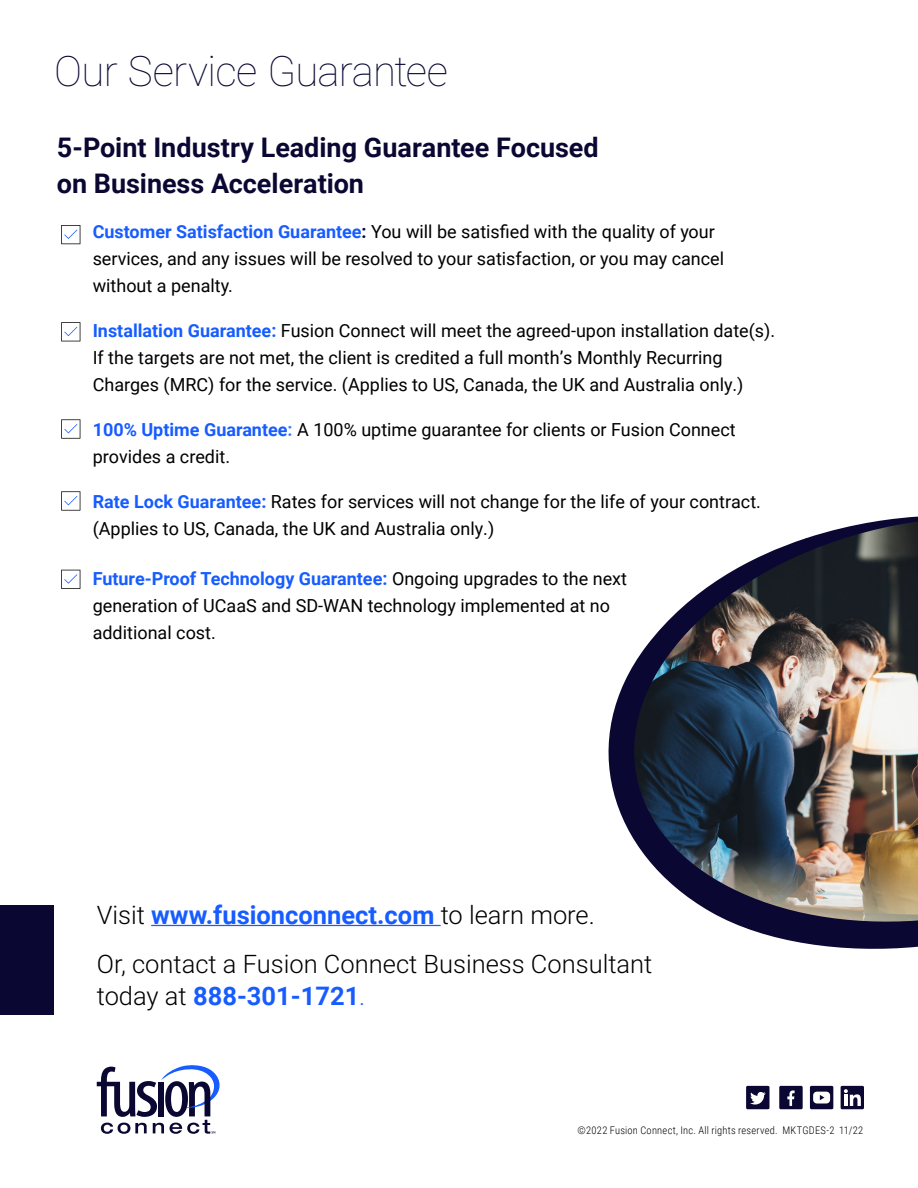
<style>
.page{position:relative;width:918px;height:1188px;background:#fff}
.page>*{position:absolute;margin:0;border:0;box-sizing:border-box;transform-origin:0 0}
.t1{font:100 42px "Roboto";letter-spacing:-.02em;color:#0a0832}
.t2{font:700 27px/36px "Roboto";color:#0a0832}
.t3{font:300 25.5px/49.5px "Roboto";color:#000}
.t4{font:700 25.5px "Roboto";color:#175cff}
.t5{font:18px/27px "Roboto";color:#000}
.t6{font:300 10.5px "Roboto Condensed";letter-spacing:.02em;color:#000}
.s1{font-weight:700;color:#175cff}
.s2{font-weight:700;color:#0a0832}
.s3{font-weight:700;color:#457dff}
.s4{font-weight:300;color:#000}
.s5{font-weight:300}
</style>
<div class="page">
<svg style="left:878px;top:517px;width:40px;height:4px"></svg>
<svg style="left:608px;top:704px;width:310px;height:245px"></svg>
<img style="left:616px;top:521px;width:302px;height:410px">
<hr style="left:151px;top:925px;width:290px;height:1px;background:#175cff">
<svg style="left:97px;top:1065px;width:123px;height:69px"></svg>
<div style="left:0;top:905px;width:54px;height:110px;background:#0a0832"></div>
<div style="left:810px;top:1086px;width:23px;height:23px;background:#0a0832;border-radius:2px"></div>
<svg style="left:813px;top:1092px;width:17px;height:11px"></svg>
<div style="left:746px;top:1086px;width:23px;height:23px;background:#0a0832;border-radius:2px"></div>
<svg style="left:750px;top:1092px;width:16px;height:13px"></svg>
<div style="left:841px;top:1086px;width:23px;height:23px;background:#0a0832;border-radius:2px"></div>
<svg style="left:844px;top:1089px;width:17px;height:17px"></svg>
<svg style="left:61px;top:225px;width:19px;height:19px"></svg>
<svg style="left:61px;top:322px;width:19px;height:19px"></svg>
<svg style="left:61px;top:419px;width:19px;height:20px"></svg>
<svg style="left:61px;top:491px;width:19px;height:20px"></svg>
<svg style="left:61px;top:570px;width:19px;height:19px"></svg>
<div style="left:779px;top:1086px;width:24px;height:23px;background:#0a0832;border-radius:2px"></div>
<svg style="left:787px;top:1090px;width:8px;height:16px"></svg>
<h1 class="t1" style="left:54px;top:41px;width:396px">Our Service Guarantee</h1>
<h2 class="t2" style="left:57px;top:129px;width:544px">5-Point Industry Leading Guarantee Focused on Business Acceleration</h2>
<p class="t5" style="left:93px;top:218px;width:633px"><span class="s1">Customer Satisfaction Guarantee</span><span class="s2">:</span> You will be satisfied with the quality of your services, and any issues will be resolved to your satisfaction, or you may cancel without a penalty.</p>
<p class="t5" style="left:93px;top:317px;width:684px"><span class="s1">Installation Guarantee:</span> Fusion Connect will meet the agreed-upon installation date(s).<br>If the targets are not met, the client is credited a full month’s Monthly Recurring<br>Charges (MRC) for the service. (Applies to US, Canada, the UK and Australia only.)</p>
<p class="t5" style="left:93px;top:416px;width:645px"><span class="s1">100% Uptime Guarantee</span><span class="s3">:</span> A 100% uptime guarantee for clients or Fusion Connect provides a credit.</p>
<p class="t5" style="left:93px;top:488px;width:670px"><span class="s1">Rate Lock Guarantee:</span> Rates for services will not change for the life of your contract. (Applies to US, Canada, the UK and Australia only.)</p>
<p class="t5" style="left:93px;top:564px;width:536px"><span class="s1">Future-Proof Technology Guarantee:</span> Ongoing upgrades to the next generation of UCaaS and SD-WAN technology implemented at no additional cost.</p>
<h3 class="t3" style="left:97px;top:889px;width:557px">Visit <span class="s1">www.fusionconnect.com</span> to learn more.<br>Or, contact a Fusion Connect Business Consultant</h3>
<h3 class="t4" style="left:97px;top:978px;width:270px"><span class="s4">today at</span> 888-301-1721<span class="s5">.</span></h3>
<p class="t6" style="left:577px;top:1123px;width:287px">©2022 Fusion Connect, Inc. All rights reserved. MKTGDES-2 11/22</p>
</div>
